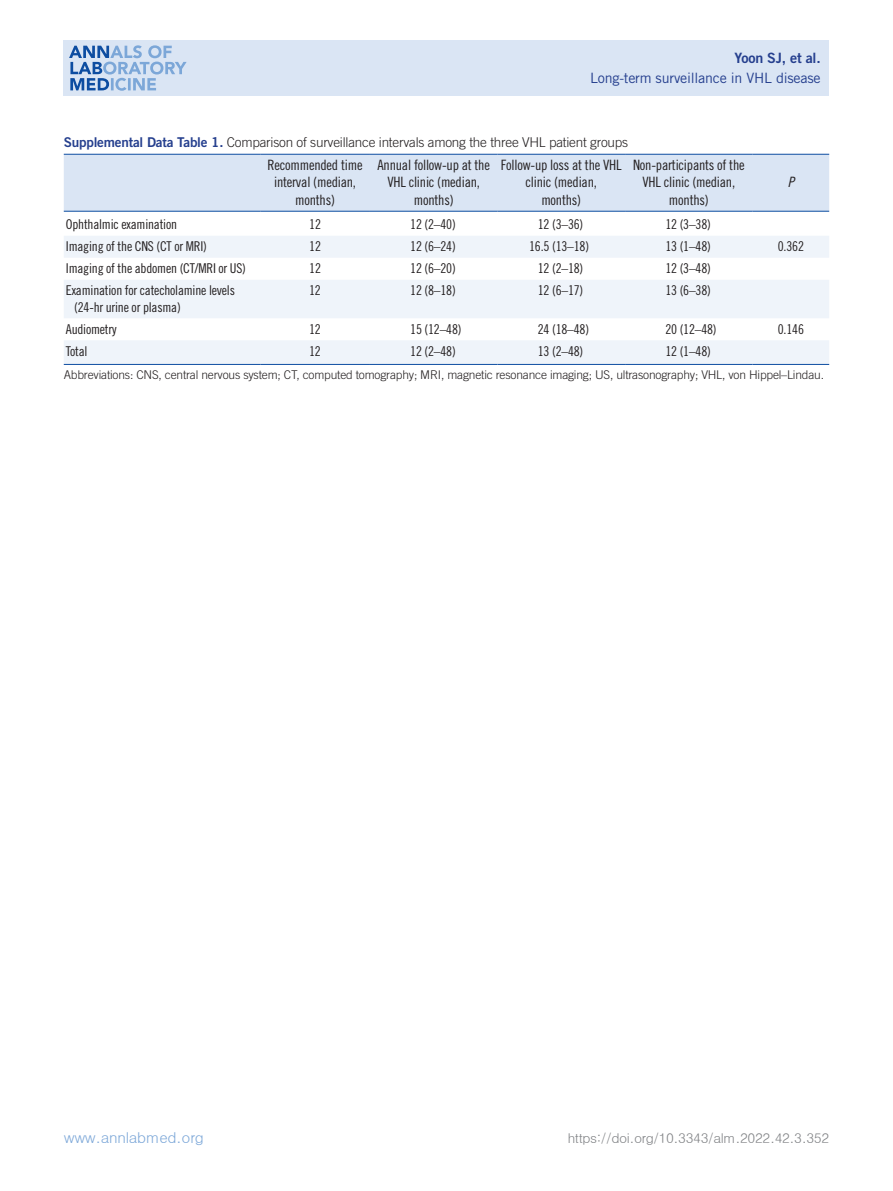
<style>
.page{position:relative;width:893px;height:1191px;background:#fff}
.page>*{position:absolute;margin:0;border:0;box-sizing:border-box;transform-origin:0 0}
.URL{font:15px "Dotum";letter-spacing:-.02em;color:#7ca7d8}
.표머리글{font:14.25px/17.1px "Trade Gothic LT Std Cn 18";letter-spacing:-.015em;color:#231f20;text-align:center}
.하시라제목{font:14.25px "Trade Gothic LT Std";letter-spacing:-.015em;color:#253f8e}
.하시라이름{font:14.25px "Trade Gothic LT Std Bd 2";letter-spacing:-.015em;color:#253f8e}
.표머리글-2{font:14.25px "Trade Gothic LT Std Cn 18 Obl";color:#231f20}
.표본문{font:13.5px/16.5px "Trade Gothic LT Std Cn 18";letter-spacing:-.015em;color:#231f20}
.표제목_그림설명{font:300 13.5px "Trade Gothic LT Std";letter-spacing:-.015em;color:#231f20}
.t1{font:13.5px "Dotum";letter-spacing:-.03em;color:#808285}
.표_그림_주석{font:300 12px "Trade Gothic LT Std";letter-spacing:-.015em;color:#231f20}
.s1{font-family:"Trade Gothic LT Std Bd 2";font-weight:400;color:#253f8e}
</style>
<div class="page">
<div style="left:64px;top:40px;width:765px;height:56px;background:#dae5f4"></div>
<svg style="left:69px;top:45px;width:118px;height:46px"></svg>
<div style="left:64px;top:155px;width:765px;height:56px;background:#dae5f4"></div>
<svg style="left:64px;top:236px;width:765px;height:128px;fill:#eff4fa"></svg>
<hr style="left:64px;top:154px;width:196px;height:1px;background:#0d4da1">
<hr style="left:260px;top:154px;width:110px;height:1px;background:#0d4da1">
<hr style="left:370px;top:154px;width:127px;height:1px;background:#0d4da1">
<hr style="left:497px;top:154px;width:128px;height:1px;background:#0d4da1">
<hr style="left:625px;top:154px;width:128px;height:1px;background:#0d4da1">
<hr style="left:753px;top:154px;width:76px;height:1px;background:#0d4da1">
<hr style="left:64px;top:211px;width:196px;height:1px;background:#0d4da1">
<hr style="left:260px;top:211px;width:110px;height:1px;background:#0d4da1">
<hr style="left:370px;top:211px;width:127px;height:1px;background:#0d4da1">
<hr style="left:497px;top:211px;width:128px;height:1px;background:#0d4da1">
<hr style="left:625px;top:211px;width:128px;height:1px;background:#0d4da1">
<hr style="left:753px;top:211px;width:76px;height:1px;background:#0d4da1">
<hr style="left:64px;top:364px;width:196px;height:1px;background:#0d4da1">
<hr style="left:260px;top:364px;width:110px;height:1px;background:#0d4da1">
<hr style="left:370px;top:364px;width:127px;height:1px;background:#0d4da1">
<hr style="left:497px;top:364px;width:128px;height:1px;background:#0d4da1">
<hr style="left:625px;top:364px;width:128px;height:1px;background:#0d4da1">
<hr style="left:753px;top:364px;width:76px;height:1px;background:#0d4da1">
<p class="하시라이름" style="left:735px;top:49px;width:88px">Yoon SJ, et al.</p>
<p class="하시라제목" style="left:590px;top:69px;width:232px">Long-term surveillance in VHL disease</p>
<p class="표제목_그림설명" style="left:64px;top:134px;width:566px"><span class="s1">Supplemental Data Table 1.</span> Comparison of surveillance intervals among the three VHL patient groups</p>
<p class="표머리글" style="left:268px;top:156px;width:96px">Recommended time interval (median, months)</p>
<p class="표머리글" style="left:378px;top:156px;width:114px">Annual follow-up at the<br>VHL clinic (median, months)</p>
<p class="표머리글" style="left:501px;top:156px;width:122px">Follow-up loss at the VHL clinic (median,<br>months)</p>
<p class="표머리글" style="left:633px;top:156px;width:113px">Non-participants of the<br>VHL clinic (median, months)</p>
<p class="표머리글-2" style="left:788px;top:174px;width:8px">P</p>
<p class="표본문" style="left:66px;top:216px;width:113px">Ophthalmic examination</p>
<p class="표본문" style="left:309px;top:216px;width:13px">12</p>
<p class="표본문" style="left:410px;top:216px;width:47px">12 (2–40)</p>
<p class="표본문" style="left:538px;top:216px;width:47px">12 (3–36)</p>
<p class="표본문" style="left:665px;top:216px;width:47px">12 (3–38)</p>
<p class="표본문" style="left:66px;top:238px;width:143px">Imaging of the CNS (CT or MRI)</p>
<p class="표본문" style="left:309px;top:238px;width:13px">12</p>
<p class="표본문" style="left:410px;top:238px;width:47px">12 (6–24)</p>
<p class="표본문" style="left:529px;top:238px;width:61px">16.5 (13–18)</p>
<p class="표본문" style="left:665px;top:238px;width:47px">13 (1–48)</p>
<p class="표본문" style="left:778px;top:238px;width:28px">0.362</p>
<p class="표본문" style="left:66px;top:260px;width:182px">Imaging of the abdomen (CT/MRI or US)</p>
<p class="표본문" style="left:309px;top:260px;width:13px">12</p>
<p class="표본문" style="left:410px;top:260px;width:47px">12 (6–20)</p>
<p class="표본문" style="left:538px;top:260px;width:47px">12 (2–18)</p>
<p class="표본문" style="left:665px;top:260px;width:47px">12 (3–48)</p>
<p class="표본문" style="left:74px;top:282px;width:162px;text-indent:-8px">Examination for catecholamine levels (24-hr urine or plasma)</p>
<p class="표본문" style="left:309px;top:282px;width:13px">12</p>
<p class="표본문" style="left:410px;top:282px;width:47px">12 (8–18)</p>
<p class="표본문" style="left:538px;top:282px;width:47px">12 (6–17)</p>
<p class="표본문" style="left:665px;top:282px;width:47px">13 (6–38)</p>
<p class="표본문" style="left:66px;top:320px;width:52px">Audiometry</p>
<p class="표본문" style="left:309px;top:320px;width:13px">12</p>
<p class="표본문" style="left:410px;top:320px;width:53px">15 (12–48)</p>
<p class="표본문" style="left:538px;top:320px;width:53px">24 (18–48)</p>
<p class="표본문" style="left:665px;top:320px;width:53px">20 (12–48)</p>
<p class="표본문" style="left:778px;top:320px;width:28px">0.146</p>
<p class="표본문" style="left:66px;top:342px;width:23px">Total</p>
<p class="표본문" style="left:309px;top:342px;width:13px">12</p>
<p class="표본문" style="left:410px;top:342px;width:47px">12 (2–48)</p>
<p class="표본문" style="left:538px;top:342px;width:47px">13 (2–48)</p>
<p class="표본문" style="left:665px;top:342px;width:47px">12 (1–48)</p>
<p class="표_그림_주석" style="left:64px;top:367px;width:762px">Abbreviations: CNS, central nervous system; CT, computed tomography; MRI, magnetic resonance imaging; US, ultrasonography; VHL, von Hippel–Lindau.</p>
<p class="URL" style="left:64px;top:1130px;width:142px">www.annlabmed.org</p>
<p class="t1" style="left:568px;top:1131px;width:263px">https://doi.org/10.3343/alm.2022.42.3.352</p>
</div>
